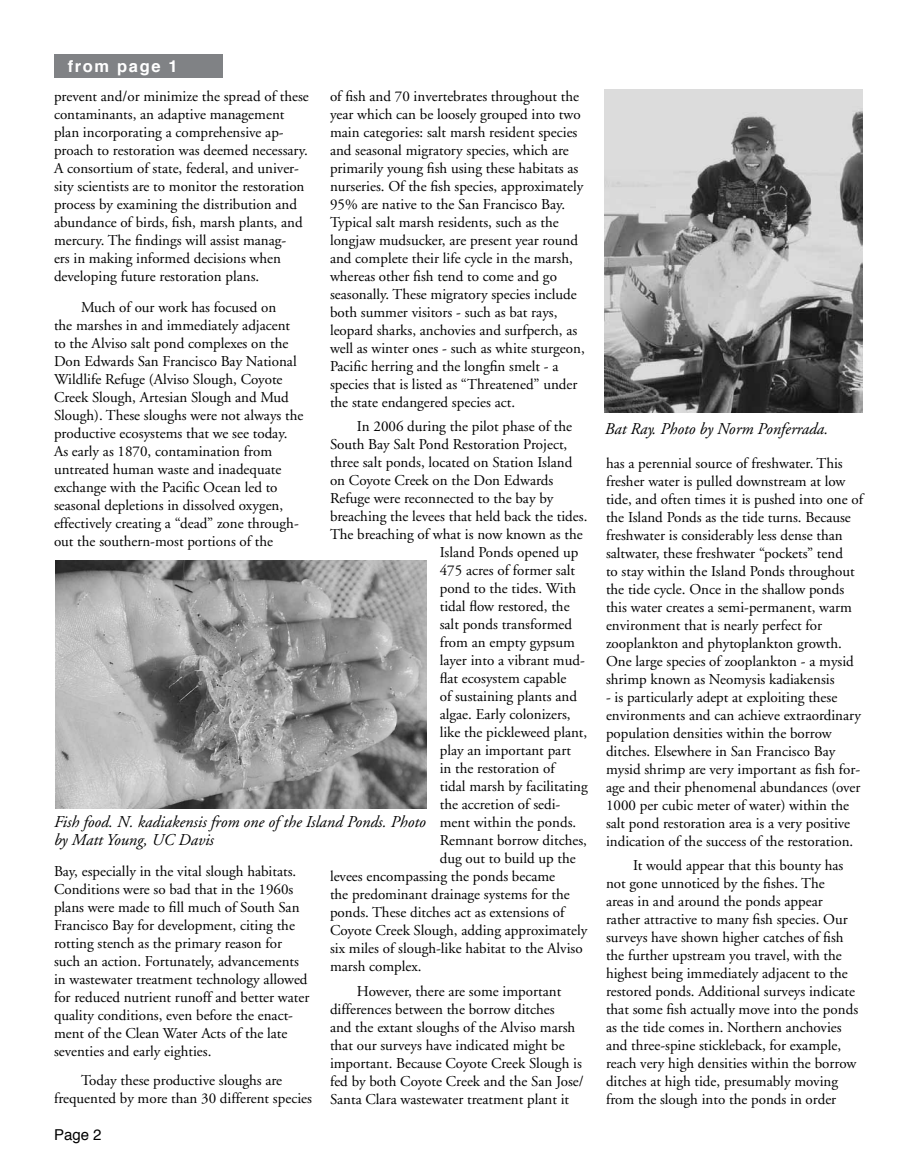
<style>
.page{position:relative;width:918px;height:1170px;background:#fff}
.page>*{position:absolute;margin:0;border:0;box-sizing:border-box;transform-origin:0 0}
.t1{font:italic 16.5px/18px "Adobe Garamond";color:#000}
.t2{font:700 16.5px "Helvetica";letter-spacing:.1em;color:#fff}
.t3{font:15px/18px "Adobe Garamond";color:#000}
.t4{font:15px "Helvetica";color:#000}
</style>
<div class="page">
<div style="left:54px;top:54px;width:169px;height:23px;background:#808285"></div>
<img style="left:55px;top:561px;width:371px;height:247px">
<img style="left:605px;top:90px;width:258px;height:323px">
<p class="t2" style="left:68px;top:53px;width:112px">from page 1</p>
<p class="t3" style="left:54px;top:87px;width:256px">prevent and/or minimize the spread of these contaminants, an adaptive management plan incorporating a comprehensive ap&shy;proach to restoration was deemed necessary.<br>A consortium of state, federal, and univer&shy;sity scientists are to monitor the restoration process by examining the distribution and abundance of birds, fish, marsh plants, and mercury. The findings will assist manag-<br>ers in making informed decisions when developing future restoration plans.</p>
<p class="t3" style="left:54px;top:299px;width:251px;text-indent:27px">Much of our work has focused on<br>the marshes in and immediately adjacent to the Alviso salt pond complexes on the Don Edwards San Francisco Bay National Wildlife Refuge (Alviso Slough, Coyote Creek Slough, Artesian Slough and Mud Slough). These sloughs were not always the productive ecosystems that we see today.<br>As early as 1870, contamination from untreated human waste and inadequate exchange with the Pacific Ocean led to seasonal depletions in dissolved oxygen, effectively creating a “dead” zone through&shy;out the southern-most portions of the</p>
<p class="t3" style="left:330px;top:87px;width:256px">of fish and 70 invertebrates throughout the year which can be loosely grouped into two main categories: salt marsh resident species and seasonal migratory species, which are primarily young fish using these habitats as nurseries. Of the fish species, approximately 95% are native to the San Francisco Bay.<br>Typical salt marsh residents, such as the longjaw mudsucker, are present year round and complete their life cycle in the marsh, whereas other fish tend to come and go seasonally. These migratory species include both summer visitors - such as bat rays, leopard sharks, anchovies and surfperch, as well as winter ones - such as white sturgeon, Pacific herring and the longfin smelt - a species that is listed as “Threatened” under the state endangered species act.</p>
<p class="t3" style="left:357px;top:418px;width:217px">In 2006 during the pilot phase of the</p>
<p class="t3" style="left:330px;top:436px;width:239px">South Bay Salt Pond Restoration Project,</p>
<p class="t3" style="left:330px;top:454px;width:244px">three salt ponds, located on Station Island</p>
<p class="t3" style="left:330px;top:472px;width:225px">on Coyote Creek on the Don Edwards</p>
<p class="t3" style="left:330px;top:490px;width:225px">Refuge were reconnected to the bay by</p>
<p class="t3" style="left:330px;top:508px;width:259px">breaching the levees that held back the tides.</p>
<p class="t3" style="left:330px;top:526px;width:254px">The breaching of what is now known as the</p>
<p class="t3" style="left:440px;top:544px;width:140px">Island Ponds opened up</p>
<p class="t3" style="left:440px;top:562px;width:137px">475 acres of former salt</p>
<p class="t3" style="left:440px;top:580px;width:138px">pond to the tides. With</p>
<p class="t3" style="left:440px;top:598px;width:131px">tidal flow restored, the</p>
<p class="t3" style="left:440px;top:616px;width:134px">salt ponds transformed</p>
<p class="t3" style="left:440px;top:634px;width:137px">from an empty gypsum</p>
<p class="t3" style="left:440px;top:652px;width:147px">layer into a vibrant mud-</p>
<p class="t3" style="left:440px;top:670px;width:128px">flat ecosystem capable</p>
<p class="t3" style="left:440px;top:688px;width:139px">of sustaining plants and</p>
<p class="t3" style="left:440px;top:706px;width:132px">algae. Early colonizers,</p>
<p class="t3" style="left:440px;top:724px;width:149px">like the pickleweed plant,</p>
<p class="t3" style="left:440px;top:742px;width:133px">play an important part</p>
<p class="t3" style="left:440px;top:760px;width:117px">in the restoration of</p>
<p class="t3" style="left:440px;top:778px;width:150px">tidal marsh by facilitating</p>
<p class="t3" style="left:440px;top:796px;width:122px">the accretion of sedi-</p>
<p class="t3" style="left:440px;top:814px;width:138px">ment within the ponds.</p>
<p class="t3" style="left:440px;top:832px;width:149px">Remnant borrow ditches,</p>
<p class="t3" style="left:440px;top:850px;width:138px">dug out to build up the</p>
<p class="t3" style="left:330px;top:868px;width:227px">levees encompassing the ponds became</p>
<p class="t3" style="left:330px;top:886px;width:241px">the predominant drainage systems for the</p>
<p class="t3" style="left:330px;top:904px;width:236px">ponds. These ditches act as extensions of</p>
<p class="t3" style="left:330px;top:922px;width:259px">Coyote Creek Slough, adding approximately</p>
<p class="t3" style="left:330px;top:940px;width:254px">six miles of slough-like habitat to the Alviso</p>
<p class="t3" style="left:330px;top:958px;width:93px">marsh complex.</p>
<p class="t3" style="left:330px;top:983px;width:255px;text-indent:27px">However, there are some important differences between the borrow ditches<br>and the extant sloughs of the Alviso marsh that our surveys have indicated might be important. Because Coyote Creek Slough is fed by both Coyote Creek and the San Jose/ Santa Clara wastewater treatment plant it</p>
<p class="t1" style="left:54px;top:813px;width:373px">Fish food. N. kadiakensis from one of the Island Ponds. Photo by Matt Young, UC Davis</p>
<p class="t3" style="left:54px;top:863px;width:257px">Bay, especially in the vital slough habitats.<br>Conditions were so bad that in the 1960s plans were made to fill much of South San Francisco Bay for development, citing the rotting stench as the primary reason for such an action. Fortunately, advancements in wastewater treatment technology allowed for reduced nutrient runoff and better water quality conditions, even before the enact&shy;ment of the Clean Water Acts of the late seventies and early eighties.</p>
<p class="t3" style="left:54px;top:1071px;width:259px;text-align:center">Today these productive sloughs are frequented by more than 30 different species</p>
<p class="t4" style="left:54px;top:1123px;width:49px">Page 2</p>
<p class="t1" style="left:605px;top:421px;width:225px">Bat Ray. Photo by Norm Ponferrada.</p>
<p class="t3" style="left:606px;top:454px;width:259px">has a perennial source of freshwater. This fresher water is pulled downstream at low tide, and often times it is pushed into one of the Island Ponds as the tide turns. Because freshwater is considerably less dense than saltwater, these freshwater “pockets” tend<br>to stay within the Island Ponds throughout the tide cycle. Once in the shallow ponds this water creates a semi-permanent, warm environment that is nearly perfect for zooplankton and phytoplankton growth.<br>One large species of zooplankton - a mysid shrimp known as Neomysis kadiakensis</p>
<p class="t3" style="left:606px;top:688px;width:257px">- is particularly adept at exploiting these environments and can achieve extraordinary population densities within the borrow ditches. Elsewhere in San Francisco Bay mysid shrimp are very important as fish for&shy;age and their phenomenal abundances (over 1000 per cubic meter of water) within the salt pond restoration area is a very positive indication of the success of the restoration.</p>
<p class="t3" style="left:606px;top:857px;width:254px;text-indent:27px">It would appear that this bounty has not gone unnoticed by the fishes. The<br>areas in and around the ponds appear rather attractive to many fish species. Our surveys have shown higher catches of fish the further upstream you travel, with the highest being immediately adjacent to the restored ponds. Additional surveys indicate that some fish actually move into the ponds as the tide comes in. Northern anchovies and three-spine stickleback, for example, reach very high densities within the borrow ditches at high tide, presumably moving from the slough into the ponds in order</p>
</div>
